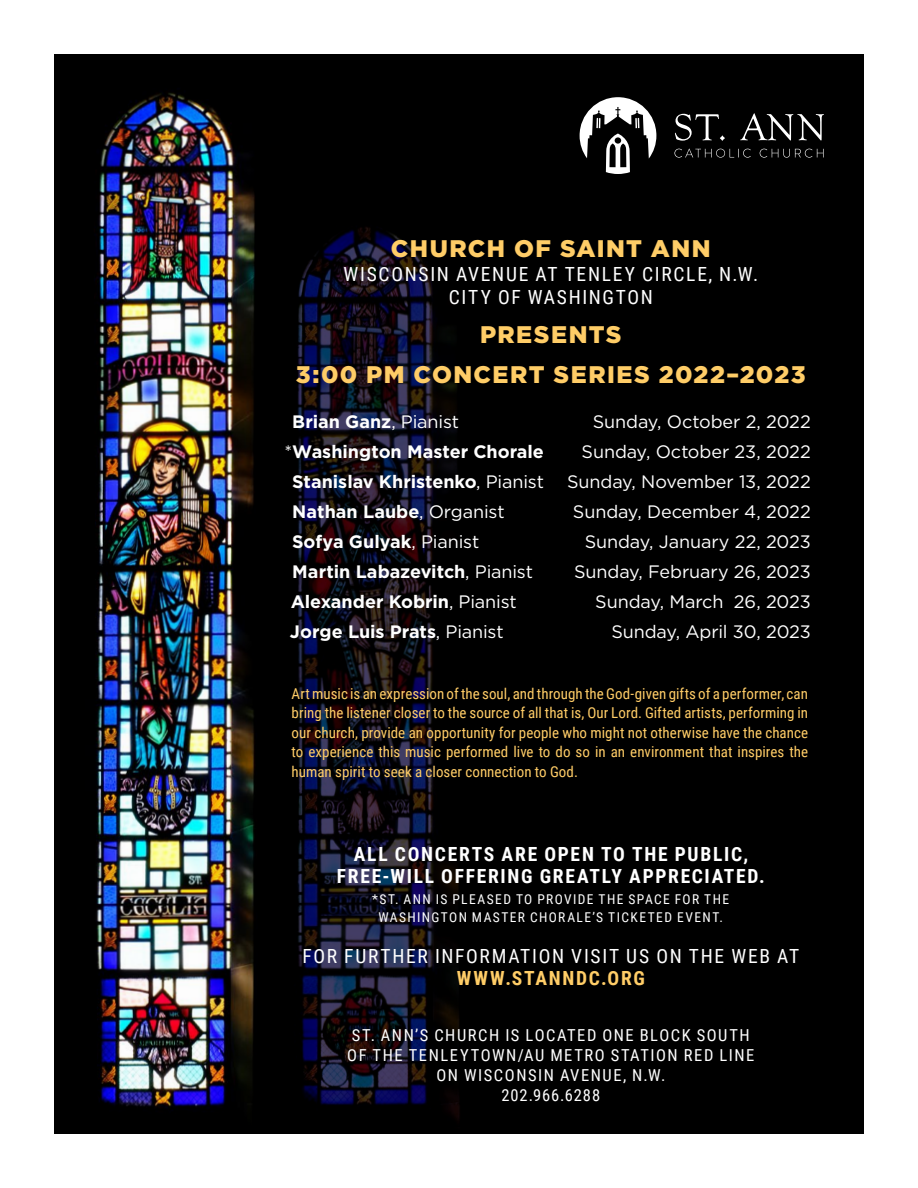
<style>
.page{position:relative;width:918px;height:1188px;background:#fff}
.page>*{position:absolute;margin:0;border:0;box-sizing:border-box;transform-origin:0 0}
.t1{font:900 24px/39.6px "Gotham";letter-spacing:.055em;color:#ffcd67;text-align:center}
.t2{font:19.5px/22.5px "Roboto Condensed";letter-spacing:.085em;color:#fff;text-align:center}
.t3{font:700 19.5px/22.5px "Roboto Condensed";letter-spacing:.09em;color:#fff;text-align:center}
.t4{font:700 19.5px "Roboto Condensed";letter-spacing:.09em;color:#ffcd67}
.t5{font:700 18px "Gotham";color:#fff}
.t6{font:18px "Gotham";letter-spacing:-.005em;color:#fff}
.t7{font:16.5px/19.8px "Roboto Condensed";letter-spacing:.09em;color:#fff;text-align:center}
.t8{font:15px/19.5px "Roboto Condensed";color:#ffcd67;text-align:justify}
.t9{font:13.5px/18px "Roboto Condensed";letter-spacing:.105em;color:#fff;text-align:center}
.s1{font-weight:400}
</style>
<div class="page">
<div style="left:54px;top:54px;width:810px;height:1080px;background:#000"></div>
<img style="left:96px;top:93px;width:484px;height:1015px">
<svg style="left:270px;top:187px;width:310px;height:933px"></svg>
<svg style="left:675px;top:114px;width:50px;height:27px"></svg>
<svg style="left:740px;top:113px;width:84px;height:27px"></svg>
<svg style="left:674px;top:149px;width:77px;height:9px"></svg>
<svg style="left:760px;top:149px;width:64px;height:9px"></svg>
<svg style="left:580px;top:97px;width:76px;height:77px"></svg>
<h1 class="t1" style="left:391px;top:229px;width:321px">CHURCH OF SAINT ANN</h1>
<h2 class="t2" style="left:344px;top:262px;width:416px">WISCONSIN AVENUE AT TENLEY CIRCLE, N.W.<br>CITY OF WASHINGTON</h2>
<h1 class="t1" style="left:296px;top:315px;width:511px">PRESENTS<br>3:00 PM CONCERT SERIES 2022–2023</h1>
<p class="t5" style="left:292px;top:410px;width:168px">Brian Ganz<span class="s1">, Pianist</span></p>
<p class="t6" style="left:593px;top:411px;width:220px">Sunday, October 2, 2022</p>
<p class="t5" style="left:284px;top:440px;width:261px"><span class="s1">*</span>Washington Master Chorale</p>
<p class="t6" style="left:582px;top:441px;width:231px">Sunday, October 23, 2022</p>
<p class="t5" style="left:292px;top:470px;width:253px">Stanislav Khristenko<span class="s1">, Pianist</span></p>
<p class="t6" style="left:567px;top:471px;width:245px">Sunday, November 13, 2022</p>
<p class="t5" style="left:292px;top:500px;width:214px">Nathan Laube<span class="s1">, Organist</span></p>
<p class="t6" style="left:573px;top:501px;width:239px">Sunday, December 4, 2022</p>
<p class="t5" style="left:292px;top:530px;width:189px">Sofya Gulyak<span class="s1">, Pianist</span></p>
<p class="t6" style="left:585px;top:531px;width:228px">Sunday, January 22, 2023</p>
<p class="t5" style="left:292px;top:560px;width:242px">Martin Labazevitch<span class="s1">, Pianist</span></p>
<p class="t6" style="left:574px;top:561px;width:238px">Sunday, February 26, 2023</p>
<p class="t5" style="left:291px;top:590px;width:228px">Alexander Kobrin<span class="s1">, Pianist</span></p>
<p class="t6" style="left:595px;top:591px;width:217px">Sunday, March 26, 2023</p>
<p class="t5" style="left:290px;top:620px;width:215px">Jorge Luis Prats<span class="s1">, Pianist</span></p>
<p class="t6" style="left:611px;top:621px;width:201px">Sunday, April 30, 2023</p>
<p class="t8" style="left:292px;top:683px;width:518px">Art music is an expression of the soul, and through the God-given gifts of a performer, can bring the listener closer to the source of all that is, Our Lord. Gifted artists, performing in our church, provide an opportunity for people who might not otherwise have the chance to experience this music performed live to do so in an environment that inspires the human spirit to seek a closer connection to God.</p>
<h2 class="t3" style="left:337px;top:842px;width:430px">ALL CONCERTS ARE OPEN TO THE PUBLIC,<br>FREE-WILL OFFERING GREATLY APPRECIATED.</h2>
<p class="t9" style="left:372px;top:890px;width:358px">*ST. ANN IS PLEASED TO PROVIDE THE SPACE FOR THE<br>WASHINGTON MASTER CHORALE’S TICKETED EVENT.</p>
<h2 class="t2" style="left:302px;top:944px;width:498px">FOR FURTHER INFORMATION VISIT US ON THE WEB AT</h2>
<h2 class="t4" style="left:457px;top:965px;width:190px">WWW.STANNDC.ORG</h2>
<p class="t7" style="left:347px;top:1025px;width:409px">ST. ANN’S CHURCH IS LOCATED ONE BLOCK SOUTH<br>OF THE TENLEYTOWN/AU METRO STATION RED LINE<br>ON WISCONSIN AVENUE, N.W.<br>202.966.6288</p>
</div>
